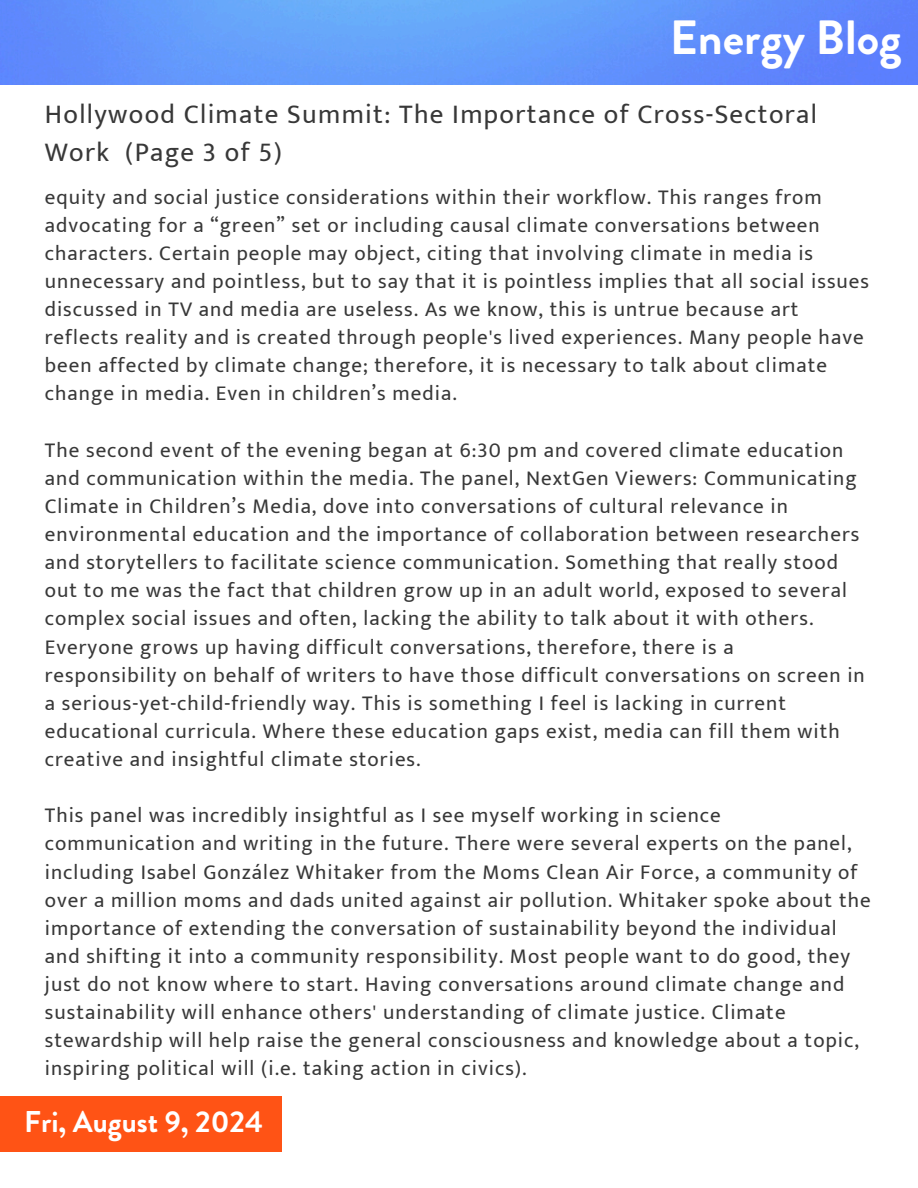
<style>
.page{position:relative;width:918px;height:1188px;background:#fff}
.page>*{position:absolute;margin:0;border:0;box-sizing:border-box;transform-origin:0 0}
.t1{font:700 48px "Brandon Grotesque";color:#fff}
.t2{font:700 30px "Brandon Grotesque";color:#fff}
.t3{font:27px/37.2px "Mukta";letter-spacing:.05em;color:#383838}
.t4{font:21px/28.2px "Mukta";letter-spacing:.05em;color:#383838}
</style>
<div class="page">
<img style="left:0;top:0;width:918px;height:84px">
<div style="left:0;top:1096px;width:281px;height:55px;background:#ff5315"></div>
<p class="t1" style="left:670px;top:4px;width:233px">Energy Blog</p>
<h1 class="t3" style="left:45px;top:96px;width:774px">Hollywood Climate Summit: The Importance of Cross-Sectoral<br>Work (Page 3 of 5)</h1>
<h3 class="t4" style="left:45px;top:182px;width:826px">equity and social justice considerations within their workflow. This ranges from advocating for a “green” set or including causal climate conversations between characters. Certain people may object, citing that involving climate in media is unnecessary and pointless, but to say that it is pointless implies that all social issues discussed in TV and media are useless. As we know, this is untrue because art reflects reality and is created through people's lived experiences. Many people have been affected by climate change; therefore, it is necessary to talk about climate change in media. Even in children’s media.</h3>
<p class="t4" style="left:45px;top:435px;width:821px">The second event of the evening began at 6:30 pm and covered climate education and communication within the media. The panel, NextGen Viewers: Communicating Climate in Children’s Media, dove into conversations of cultural relevance in environmental education and the importance of collaboration between researchers and storytellers to facilitate science communication. Something that really stood out to me was the fact that children grow up in an adult world, exposed to several complex social issues and often, lacking the ability to talk about it with others.<br>Everyone grows up having difficult conversations, therefore, there is a responsibility on behalf of writers to have those difficult conversations on screen in a serious-yet-child-friendly way. This is something I feel is lacking in current educational curricula. Where these education gaps exist, media can fill them with creative and insightful climate stories.</p>
<p class="t4" style="left:45px;top:801px;width:827px">This panel was incredibly insightful as I see myself working in science communication and writing in the future. There were several experts on the panel, including Isabel González Whitaker from the Moms Clean Air Force, a community of over a million moms and dads united against air pollution. Whitaker spoke about the importance of extending the conversation of sustainability beyond the individual and shifting it into a community responsibility. Most people want to do good, they just do not know where to start. Having conversations around climate change and sustainability will enhance others' understanding of climate justice. Climate stewardship will help raise the general consciousness and knowledge about a topic, inspiring political will (i.e. taking action in civics).</p>
<p class="t2" style="left:24px;top:1101px;width:240px">Fri, August 9, 2024</p>
</div>
